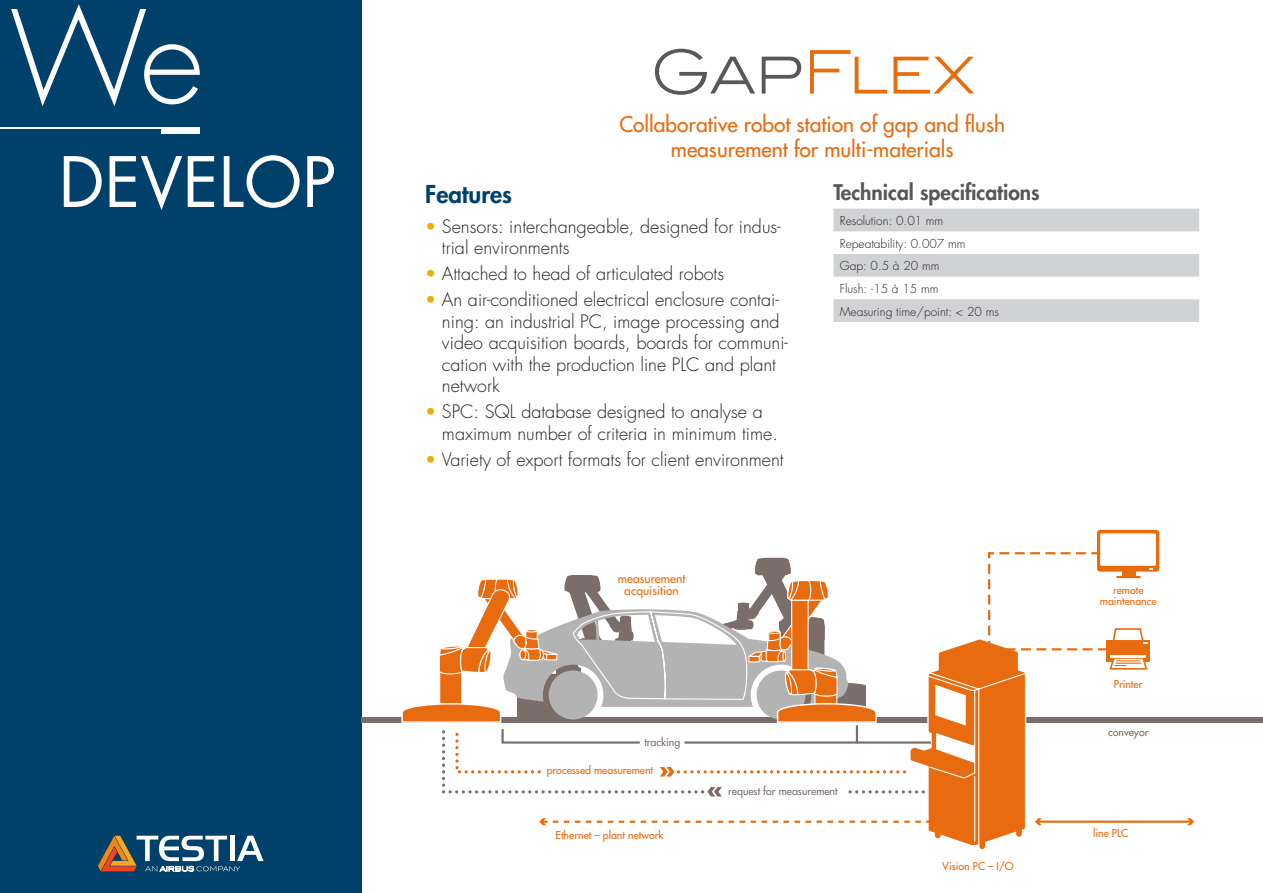
<style>
.page{position:relative;width:1263px;height:893px;background:#fff}
.page>*{position:absolute;margin:0;border:0;box-sizing:border-box;transform-origin:0 0}
.t1{font:300 60px "Blair ITC Std";letter-spacing:-.01em;color:#e96b10}
.t2{font:800 24px "Futura Std";color:#00416b}
.t3{font:500 21px/25.2px "Futura Std";color:#e96b10;text-align:center}
.t4{font:800 21px "Futura Std";color:#57585a}
.t5{font:300 18px/21.6px "Futura Std";color:#231f20}
.t6{font:500 12.15px/12.1px "Futura Std";color:#e96b10;text-align:center}
.t7{font:300 12px/22.6px "Futura Std";color:#231f20}
.t8{font:500 10.65px/10.6px "Futura Std";color:#e96b10;text-align:center}
.t9{font:500 10.65px "Futura Std";color:#7b6e6a}
.s1{color:#57585a}
.s2{color:#f1ab00}
</style>
<div class="page">
<div style="left:0;top:0;width:361px;height:893px;background:#00416b"></div>
<svg style="left:98px;top:836px;width:166px;height:36px"></svg>
<svg style="left:64px;top:155px;width:270px;height:55px"></svg>
<div style="left:162px;top:128px;width:38px;height:6px;background:#fff"></div>
<hr style="left:0;top:128px;width:200px;height:1px;background:#fff">
<svg style="left:11px;top:4px;width:189px;height:102px"></svg>
<svg style="left:833px;top:209px;width:366px;height:113px"></svg>
<div style="left:361px;top:718px;width:902px;height:5px;background:#7b6e6a"></div>
<div style="left:976px;top:828px;width:12px;height:24px;border:8px solid #fff;border-radius:2px"></div>
<div style="left:1097px;top:530px;width:62px;height:42px;background:#e96b10;border-radius:3px"></div>
<div style="left:1100px;top:533px;width:56px;height:33px;background:#fff;border-radius:2px"></div>
<hr style="left:1037px;top:820px;width:154px;height:3px;background:#e96b10">
<svg style="left:1187px;top:818px;width:7px;height:7px"></svg>
<svg style="left:401px;top:551px;width:752px;height:298px"></svg>
<h1 class="t1" style="left:650px;top:38px;width:326px"><span class="s1">Gap</span>Flex</h1>
<p class="t3" style="left:619px;top:112px;width:387px">Collaborative robot station of gap and flush measurement for multi-materials</p>
<h2 class="t2" style="left:425px;top:179px;width:88px">Features</h2>
<p class="t5" style="left:442px;top:216px;width:340px;text-indent:-17px"><span class="s2">•</span> Sensors: interchangeable, designed for indus&shy;trial environments</p>
<p class="t5" style="left:425px;top:263px;width:300px"><span class="s2">•</span> Attached to head of articulated robots</p>
<p class="t5" style="left:442px;top:289px;width:347px;text-indent:-17px"><span class="s2">•</span> An air-conditioned electrical enclosure contai&shy;ning: an industrial PC, image processing and video acquisition boards, boards for communi&shy;cation with the production line PLC and plant network</p>
<p class="t5" style="left:442px;top:401px;width:337px;text-indent:-17px"><span class="s2">•</span> SPC: SQL database designed to analyse a maximum number of criteria in minimum time.</p>
<p class="t5" style="left:425px;top:449px;width:360px"><span class="s2">•</span> Variety of export formats for client environment</p>
<p class="t6" style="left:618px;top:573px;width:69px">measurement acquisition</p>
<p class="t4" style="left:833px;top:179px;width:208px">Technical specifications</p>
<p class="t7" style="left:840px;top:210px;width:161px">Resolution: 0.01 mm<br>Repeatability: 0.007 mm<br>Gap: 0.5 à 20 mm<br>Flush: -15 à 15 mm<br>Measuring time/point: &lt; 20 ms</p>
<p class="t9" style="left:644px;top:735px;width:37px">tracking</p>
<p class="t8" style="left:547px;top:765px;width:108px">processed measurement</p>
<p class="t8" style="left:555px;top:830px;width:109px">Ethernet – plant network</p>
<p class="t9" style="left:728px;top:784px;width:111px">request for measurement</p>
<p class="t8" style="left:942px;top:861px;width:73px">Vision PC – I/O</p>
<p class="t8" style="left:1100px;top:585px;width:58px">remote maintenance</p>
<p class="t8" style="left:1114px;top:679px;width:30px">Printer</p>
<p class="t9" style="left:1108px;top:725px;width:42px">conveyor</p>
<p class="t8" style="left:1093px;top:827px;width:37px">line PLC</p>
</div>
